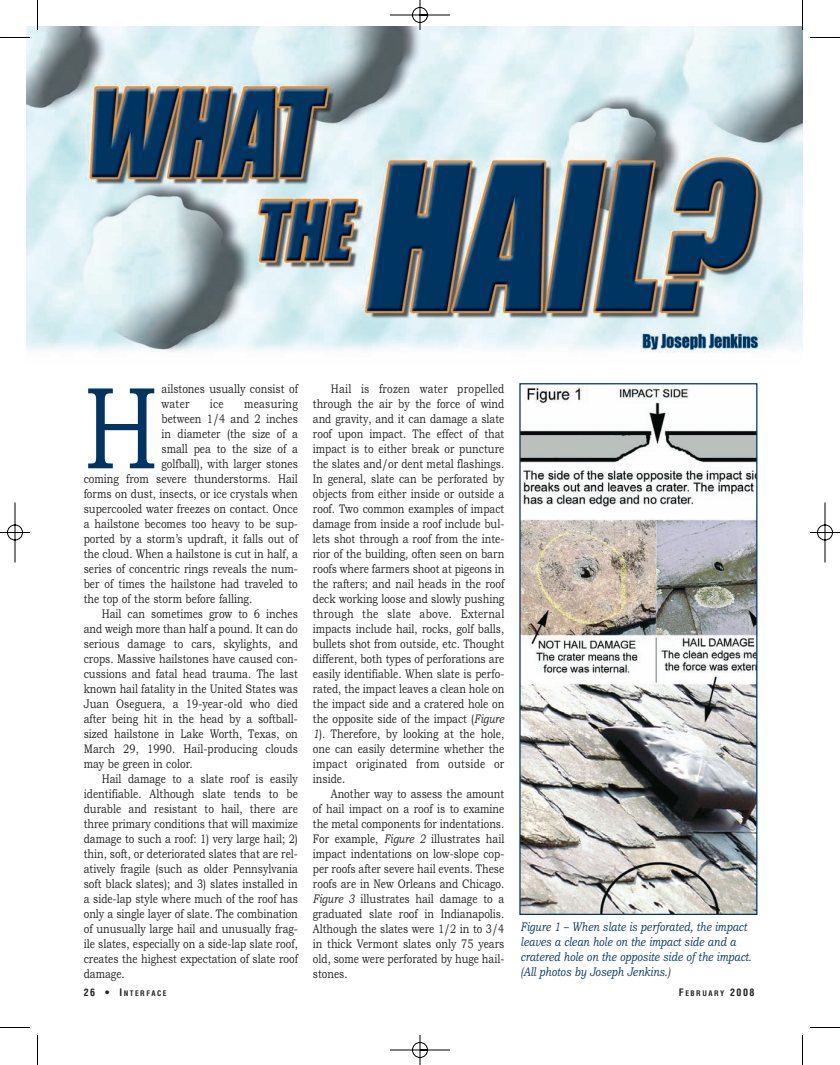
<style>
.page{position:relative;width:840px;height:1065px;background:#fff}
.page>*{position:absolute;margin:0;border:0;box-sizing:border-box;transform-origin:0 0}
.t1{font:117.25px "Bookman Old Style";color:#003562;scale:.8 1}
.t2{font:12.5px/15px "Bookman Old Style";color:#231f20;text-align:justify;scale:.8 1}
.t3{font:italic 12.5px/15px "Bookman Old Style";color:#003562;scale:.8 1}
.t4{font:12.5px "Bookman Old Style";letter-spacing:.025em;color:#231f20;scale:.8 1}
.t5{font:700 condensed 7.5px "Helvetica";letter-spacing:.2em;color:#231f20}
.s1{font-size:10px}
.s2{font-style:italic}
</style>
<div class="page">
<hr style="left:810px;top:37px;width:30px;height:1px;background:#000">
<hr style="left:37px;top:1035px;width:1px;height:30px;background:#000">
<hr style="left:0;top:1027px;width:30px;height:1px;background:#000">
<hr style="left:802px;top:1035px;width:1px;height:30px;background:#000">
<hr style="left:810px;top:1027px;width:30px;height:1px;background:#000">
<hr style="left:420px;top:1035px;width:1px;height:30px;background:#000">
<hr style="left:810px;top:532px;width:30px;height:1px;background:#000">
<img style="left:26px;top:26px;width:776px;height:327px">
<hr style="left:37px;top:0;width:1px;height:30px;background:#000">
<hr style="left:0;top:37px;width:30px;height:1px;background:#000">
<hr style="left:802px;top:0;width:1px;height:30px;background:#000">
<svg style="left:390px;top:0;width:60px;height:30px"></svg>
<svg style="left:0;top:502px;width:30px;height:61px"></svg>
<img style="left:521px;top:386px;width:234px;height:527px">
<div style="left:519px;top:383px;width:238px;height:532px;border:1px solid #003562"></div>
<svg style="left:817px;top:502px;width:16px;height:61px"></svg>
<svg style="left:390px;top:1042px;width:60px;height:16px"></svg>
<p class="t1" style="left:84px;top:359px;width:95px">H</p>
<p class="t2" style="left:162px;top:381px;width:172px">ailstones usually consist of water</p>
<p class="t2" style="left:210px;top:396px;width:19px">ice</p>
<p class="t4" style="left:244px;top:397px;width:69px">measuring</p>
<p class="t2" style="left:162px;top:411px;width:172px">between 1/4 and 2 inches</p>
<p class="t2" style="left:162px;top:426px;width:172px">in diameter (the size of a</p>
<p class="t2" style="left:162px;top:441px;width:172px">small pea to the size of a</p>
<p class="t2" style="left:162px;top:456px;width:172px">golfball), with larger stones</p>
<p class="t2" style="left:84px;top:471px;width:269px">coming from severe thunderstorms. Hail</p>
<p class="t2" style="left:84px;top:486px;width:269px">forms on dust, insects, or ice crystals when</p>
<p class="t2" style="left:84px;top:501px;width:269px">supercooled water freezes on contact. Once</p>
<p class="t2" style="left:84px;top:516px;width:269px">a hailstone becomes too heavy to be sup-</p>
<p class="t2" style="left:84px;top:531px;width:269px">ported by a storm’s updraft, it falls out of</p>
<p class="t2" style="left:84px;top:546px;width:269px">the cloud. When a hailstone is cut in half, a</p>
<p class="t2" style="left:84px;top:561px;width:269px">series of concentric rings reveals the num-</p>
<p class="t2" style="left:84px;top:576px;width:269px">ber of times the hailstone had traveled to</p>
<p class="t2" style="left:84px;top:591px;width:212px">the top of the storm before falling.</p>
<p class="t2" style="left:84px;top:606px;width:269px;text-indent:18px">Hail can sometimes grow to 6 inches and weigh more than half a pound. It can do serious damage to cars, skylights, and crops. Massive hailstones have caused con&shy;cussions and fatal head trauma. The last known hail fatality in the United States was Juan Oseguera, a 19-year-old who died after being hit in the head by a softball&shy;sized hailstone in Lake Worth, Texas, on March 29, 1990. Hail-producing clouds may be green in color.</p>
<p class="t2" style="left:84px;top:771px;width:269px;text-indent:18px">Hail damage to a slate roof is easily identifiable. Although slate tends to be durable and resistant to hail, there are three primary conditions that will maximize damage to such a roof: 1) very large hail; 2) thin, soft, or deteriorated slates that are rel&shy;atively fragile (such as older Pennsylvania soft black slates); and 3) slates installed in a side-lap style where much of the roof has only a single layer of slate. The combination of unusually large hail and unusually frag&shy;ile slates, especially on a side-lap slate roof, creates the highest expectation of slate roof damage.</p>
<h6 class="t5" style="left:84px;top:989px;width:84px"><span class="s1">26 • I</span>NTERFACE</h6>
<p class="t2" style="left:313px;top:381px;width:241px;text-indent:18px">Hail is frozen water propelled through the air by the force of wind and gravity, and it can damage a slate roof upon impact. The effect of that impact is to either break or puncture the slates and/or dent metal flashings.<br>In general, slate can be perforated by objects from either inside or outside a roof. Two common examples of impact damage from inside a roof include bul&shy;lets shot through a roof from the inte&shy;rior of the building, often seen on barn roofs where farmers shoot at pigeons in the rafters; and nail heads in the roof deck working loose and slowly pushing through the slate above. External impacts include hail, rocks, golf balls, bullets shot from outside, etc. Thought different, both types of perforations are easily identifiable. When slate is perfo&shy;rated, the impact leaves a clean hole on the impact side and a cratered hole on the opposite side of the impact (<span class="s2">Figure 1</span>). Therefore, by looking at the hole, one can easily determine whether the impact originated from outside or inside.</p>
<p class="t2" style="left:313px;top:786px;width:241px;text-indent:18px">Another way to assess the amount of hail impact on a roof is to examine the metal components for indentations.<br>For example, <span class="s2">Figure 2</span> illustrates hail impact indentations on low-slope cop&shy;per roofs after severe hail events. These roofs are in New Orleans and Chicago.<br><span class="s2">Figure 3</span> illustrates hail damage to a graduated slate roof in Indianapolis.<br>Although the slates were 1/2 in to 3/4 in thick Vermont slates only 75 years old, some were perforated by huge hail&shy;stones.</p>
<p class="t3" style="left:521px;top:920px;width:290px">Figure 1 – When slate is perforated, the impact leaves a clean hole on the impact side and a cratered hole on the opposite side of the impact. (All photos by Joseph Jenkins.)</p>
<p class="t5" style="left:679px;top:989px;width:77px"><span class="s1">F</span>EBRUARY <span class="s1">2008</span></p>
</div>
